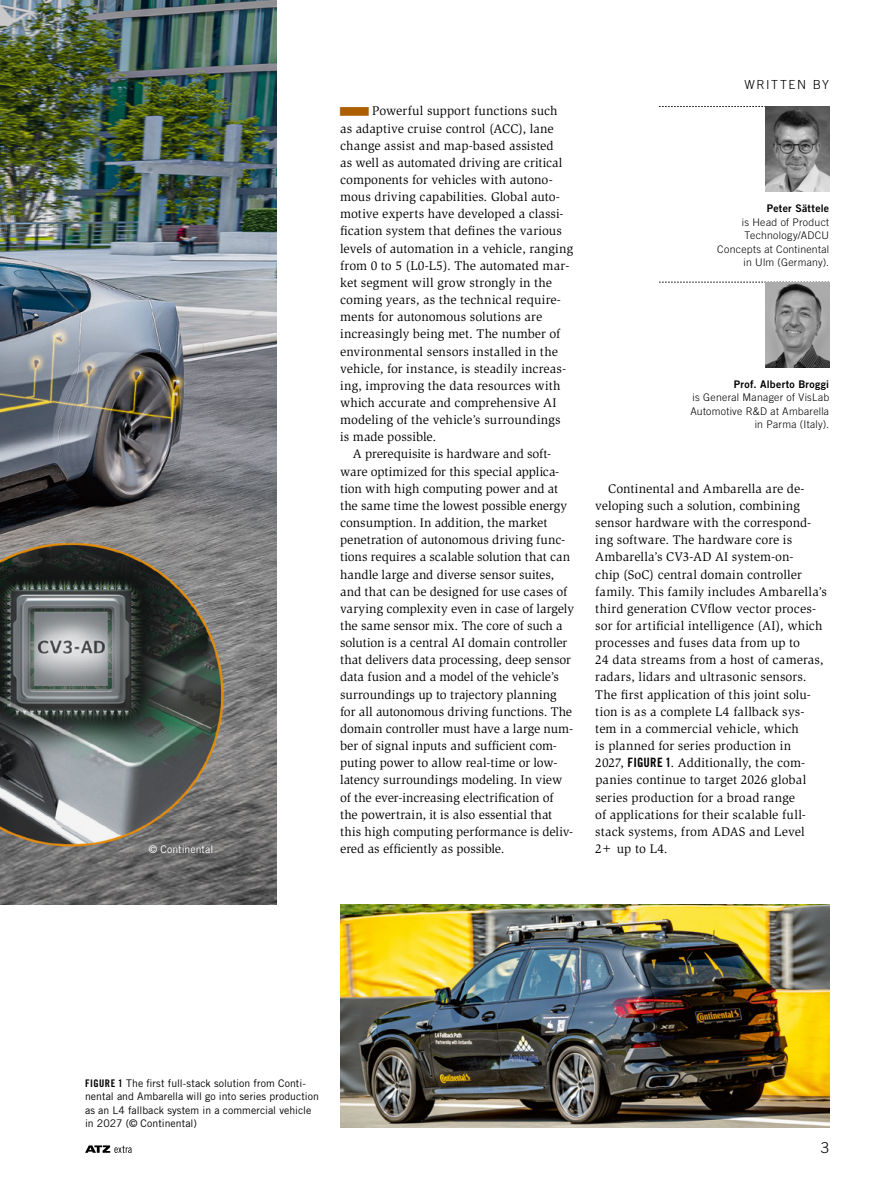
<style>
.page{position:relative;width:893px;height:1187px;background:#fff}
.page>*{position:absolute;margin:0;border:0;box-sizing:border-box;transform-origin:0 0}
.t1{font:300 15px "Trade Gothic LT Std";color:#000}
.t2{font:12.9px/17.1px "Slimbach Std";color:#000}
.t3{font:300 12.45px "Trade Gothic LT Std";letter-spacing:.125em;color:#000}
.t4{font:10.5px/13.5px "Trade Gothic LT Std";letter-spacing:.005em;color:#000}
.t5{font:300 10.5px/13.5px "Trade Gothic LT Std";letter-spacing:.025em;color:#000;text-align:right}
.t6{font:10.5px "Trade Gothic LT Std Bd 2";letter-spacing:.025em;color:#000}
.t7{font:10.5px "Trade Gothic LT Std";letter-spacing:.005em;color:#fff}
.s1{font-family:"Trade Gothic LT Std Bd Cn 20"}
</style>
<div class="page">
<img style="left:0;top:0;width:276px;height:904px">
<svg style="left:659px;top:106px;width:170px;height:1px"></svg>
<svg style="left:659px;top:282px;width:106px;height:1px"></svg>
<img style="left:765px;top:107px;width:64px;height:85px">
<img style="left:765px;top:282px;width:64px;height:85px">
<img style="left:340px;top:904px;width:489px;height:223px">
<svg style="left:85px;top:1145px;width:47px;height:7px"></svg>
<p class="t7" style="left:149px;top:842px;width:66px">© Continental</p>
<p class="t2" style="left:372px;top:103px;width:187px">Powerful support functions such</p>
<p class="t2" style="left:340px;top:120px;width:215px">as adaptive cruise control (ACC), lane</p>
<p class="t2" style="left:340px;top:137px;width:215px">change assist and map-based assisted</p>
<p class="t2" style="left:340px;top:154px;width:224px">as well as automated driving are critical</p>
<p class="t2" style="left:340px;top:171px;width:214px">components for vehicles with autono-</p>
<p class="t2" style="left:340px;top:188px;width:221px">mous driving capabilities. Global auto-</p>
<p class="t2" style="left:340px;top:205px;width:224px">motive experts have developed a classi-</p>
<p class="t2" style="left:340px;top:223px;width:223px">fication system that defines the various</p>
<p class="t2" style="left:340px;top:240px;width:235px">levels of automation in a vehicle, ranging</p>
<p class="t2" style="left:340px;top:257px;width:231px">from 0 to 5 (L0-L5). The automated mar-</p>
<p class="t2" style="left:340px;top:274px;width:213px">ket segment will grow strongly in the</p>
<p class="t2" style="left:340px;top:291px;width:222px">coming years, as the technical require-</p>
<p class="t2" style="left:340px;top:308px;width:204px">ments for autonomous solutions are</p>
<p class="t2" style="left:340px;top:325px;width:222px">increasingly being met. The number of</p>
<p class="t2" style="left:340px;top:343px;width:219px">environmental sensors installed in the</p>
<p class="t2" style="left:340px;top:360px;width:227px">vehicle, for instance, is steadily increas-</p>
<p class="t2" style="left:340px;top:377px;width:222px">ing, improving the data resources with</p>
<p class="t2" style="left:340px;top:394px;width:218px">which accurate and comprehensive AI</p>
<p class="t2" style="left:340px;top:411px;width:222px">modeling of the vehicle’s surroundings</p>
<p class="t2" style="left:340px;top:428px;width:98px">is made possible.</p>
<p class="t2" style="left:353px;top:445px;width:200px">A prerequisite is hardware and soft-</p>
<p class="t2" style="left:340px;top:463px;width:221px">ware optimized for this special applica-</p>
<p class="t2" style="left:340px;top:480px;width:220px">tion with high computing power and at</p>
<p class="t2" style="left:340px;top:497px;width:229px">the same time the lowest possible energy</p>
<p class="t2" style="left:340px;top:514px;width:209px">consumption. In addition, the market</p>
<p class="t2" style="left:340px;top:531px;width:227px">penetration of autonomous driving func-</p>
<p class="t2" style="left:340px;top:548px;width:232px">tions requires a scalable solution that can</p>
<p class="t2" style="left:340px;top:565px;width:216px">handle large and diverse sensor suites,</p>
<p class="t2" style="left:340px;top:583px;width:229px">and that can be designed for use cases of</p>
<p class="t2" style="left:340px;top:600px;width:235px">varying complexity even in case of largely</p>
<p class="t2" style="left:340px;top:617px;width:224px">the same sensor mix. The core of such a</p>
<p class="t2" style="left:340px;top:634px;width:229px">solution is a central AI domain controller</p>
<p class="t2" style="left:340px;top:651px;width:232px">that delivers data processing, deep sensor</p>
<p class="t2" style="left:340px;top:668px;width:220px">data fusion and a model of the vehicle’s</p>
<p class="t2" style="left:340px;top:685px;width:218px">surroundings up to trajectory planning</p>
<p class="t2" style="left:340px;top:703px;width:233px">for all autonomous driving functions. The</p>
<p class="t2" style="left:340px;top:720px;width:234px">domain controller must have a large num-</p>
<p class="t2" style="left:340px;top:737px;width:218px">ber of signal inputs and sufficient com-</p>
<p class="t2" style="left:340px;top:754px;width:219px">puting power to allow real-time or low-</p>
<p class="t2" style="left:340px;top:771px;width:224px">latency surroundings modeling. In view</p>
<p class="t2" style="left:340px;top:788px;width:215px">of the ever-increasing electrification of</p>
<p class="t2" style="left:340px;top:805px;width:214px">the powertrain, it is also essential that</p>
<p class="t2" style="left:340px;top:823px;width:235px">this high computing performance is deliv-</p>
<p class="t2" style="left:340px;top:840px;width:166px">ered as efficiently as possible.</p>
<p class="t3" style="left:744px;top:77px;width:53px">WRITTEN</p>
<p class="t3" style="left:813px;top:77px;width:18px">BY</p>
<p class="t6" style="left:767px;top:202px;width:64px">Peter Sättele</p>
<p class="t5" style="left:717px;top:215px;width:113px">is Head of Product<br>Technology/ADCU<br>Concepts at Continental in U lm (Germany).</p>
<p class="t6" style="left:734px;top:377px;width:97px">Prof. Alberto Broggi</p>
<p class="t5" style="left:690px;top:390px;width:140px">is General Manager of VisLab<br>Automotive R&amp;D at Ambarella in Parma (Italy).</p>
<p class="t2" style="left:595px;top:480px;width:233px;text-indent:13px">Continental and Ambarella are de--- veloping such a solution, combining sensor hardware with the correspond&shy;ing software. The hardware core is Ambarella’s CV3-AD AI system‑on-<br>chip (SoC) central domain controller family. This family includes Ambarella’s third generation CVflow vector proces&shy;sor for artificial intelligence (AI), which processes and fuses data from up to<br>24 data streams from a host of cameras, radars, lidars and ultrasonic sensors.<br>The first application of this joint solu&shy;tion is as a complete L4 fallback sys&shy;tem in a commercial vehicle, which<br>is planned for series production in<br>2027, <span class="s1">FIGURE 1</span>. Additionally, the com-- panies continue to target 2026 global series production for a broad range<br>of applications for their scalable full&shy;stack systems, from ADAS and Level<br>2+ up to L4.</p>
<p class="t4" style="left:85px;top:1076px;width:235px"><span class="s1">FIGURE 1</span> The first full-stack solution from Conti&shy;nental and Ambarella will go into series production as an L4 fallback system in a commercial vehicle in 2027 (© Continental)</p>
<p class="t1" style="left:821px;top:1138px;width:10px">3</p>
</div>
